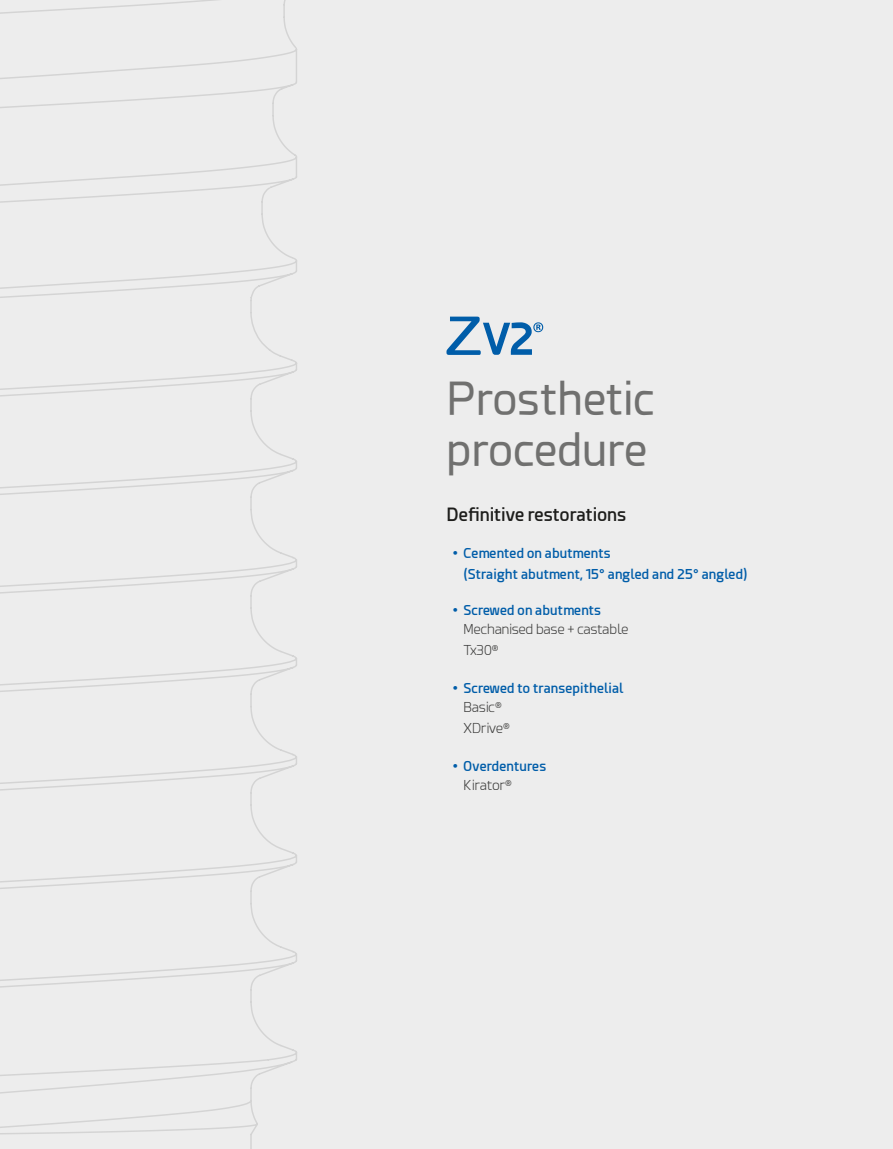
<style>
.page{position:relative;width:893px;height:1149px;background:#fff}
.page>*{position:absolute;margin:0;border:0;box-sizing:border-box;transform-origin:0 0}
.t1{font:45px/51px "Esphimere";color:#70706f}
.t2{font:600 18px "Esphimere";color:#1d1d1b}
.t3{font:600 13.5px/19.6px "Esphimere";letter-spacing:.01em;color:#005da9}
.t4{font:300 13.5px/21px "Esphimere";color:#3d3d3c}
.s1{font-weight:300;color:#3d3d3c}
</style>
<div class="page">
<div style="left:0;top:0;width:893px;height:1148px;background:#ededed"></div>
<svg style="left:446px;top:316px;width:97px;height:39px"></svg>
<svg style="left:0;top:0;width:297px;height:1148px"></svg>
<h1 class="t1" style="left:446px;top:374px;width:210px">Prosthetic procedure</h1>
<h2 class="t2" style="left:446px;top:502px;width:181px">Definitive restorations</h2>
<p class="t3" style="left:463px;top:542px;width:286px;line-height:21px;text-indent:-11px">• Cemented on abutments<br>(Straight abutment, 15° angled and 25° angled)</p>
<p class="t3" style="left:453px;top:599px;width:150px">• Screwed on abutments</p>
<p class="t4" style="left:463px;top:619px;width:166px">Mechanised base + castable<br>Tx30<sup>®</sup></p>
<p class="t3" style="left:463px;top:677px;width:161px;text-indent:-11px">• Screwed to transepithelial<br><span class="s1">Basic</span><sup>®</sup></p>
<p class="t4" style="left:463px;top:718px;width:48px">XDrive<sup>®</sup></p>
<p class="t3" style="left:463px;top:755px;width:84px;text-indent:-11px">• Overdentures<br><span class="s1">Kirator</span><sup>®</sup></p>
</div>
